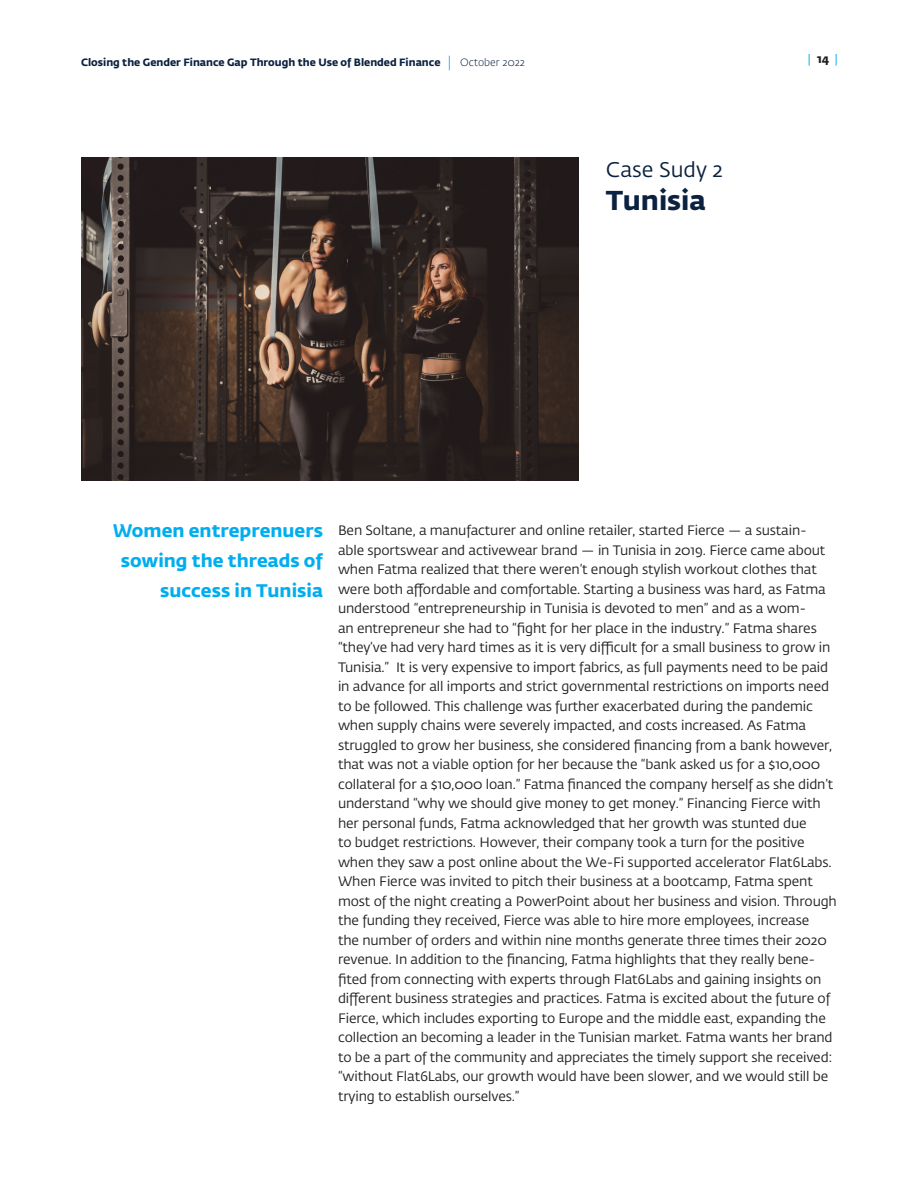
<style>
.page{position:relative;width:918px;height:1188px;background:#fff}
.page>*{position:absolute;margin:0;border:0;box-sizing:border-box;transform-origin:0 0}
.t1{font:700 27px "Fedra Sans Std";color:#0a213f}
.t2{font:21px "Fedra Sans Std";color:#0a213f}
.t3{font:700 18px/30px "Fedra Sans Std";color:#00aeef;text-align:right}
.t4{font:13.5px/19.5px "Fedra Sans Std";letter-spacing:-.01em;color:#231f20}
.t5{font:12px "Fedra Sans Std";color:#00aeef}
.t6{font:700 10.5px "Fedra Sans Std";color:#0a213f}
.s1{font-weight:300;font-size:15px;color:#00aeef}
.s2{font-weight:300}
.s3{font-weight:700;color:#231f20}
</style>
<div class="page">
<img style="left:81px;top:158px;width:498px;height:323px">
<p class="t6" style="left:81px;top:55px;width:445px">Closing the Gender Finance Gap Through the Use of Blended Finance <span class="s1">|</span> <span class="s2">October 2022</span></p>
<p class="t5" style="left:808px;top:52px;width:31px">| <span class="s3">14</span> |</p>
<p class="t2" style="left:606px;top:157px;width:119px">Case Sudy 2</p>
<p class="t1" style="left:606px;top:183px;width:101px">Tunisia</p>
<p class="t3" style="left:113px;top:515px;width:212px">Women entreprenuers sowing the threads of success in Tunisia</p>
<p class="t4" style="left:338px;top:521px;width:500px">Ben Soltane, a manufacturer and online retailer, started Fierce — a sustain-<br>able sportswear and activewear brand — in Tunisia in 2019. Fierce came about when Fatma realized that there weren’t enough stylish workout clothes that were both affordable and comfortable. Starting a business was hard, as Fatma understood “entrepreneurship in Tunisia is devoted to men” and as a wom-<br>an entrepreneur she had to “fight for her place in the industry.” Fatma shares “they’ve had very hard times as it is very difficult for a small business to grow in Tunisia.” It is very expensive to import fabrics, as full payments need to be paid in advance for all imports and strict governmental restrictions on imports need to be followed. This challenge was further exacerbated during the pandemic when supply chains were severely impacted, and costs increased. As Fatma struggled to grow her business, she considered financing from a bank however, that was not a viable option for her because the “bank asked us for a $10,000 collateral for a $10,000 loan.” Fatma financed the company herself as she didn’t understand “why we should give money to get money.” Financing Fierce with her personal funds, Fatma acknowledged that her growth was stunted due<br>to budget restrictions. However, their company took a turn for the positive when they saw a post online about the We-Fi supported accelerator Flat6Labs.<br>When Fierce was invited to pitch their business at a bootcamp, Fatma spent most of the night creating a PowerPoint about her business and vision. Through the funding they received, Fierce was able to hire more employees, increase<br>the number of orders and within nine months generate three times their 2020 revenue. In addition to the financing, Fatma highlights that they really bene&shy;fited from connecting with experts through Flat6Labs and gaining insights on different business strategies and practices. Fatma is excited about the future of Fierce, which includes exporting to Europe and the middle east, expanding the collection an becoming a leader in the Tunisian market. Fatma wants her brand to be a part of the community and appreciates the timely support she received: “without Flat6Labs, our growth would have been slower, and we would still be trying to establish ourselves.”</p>
</div>
